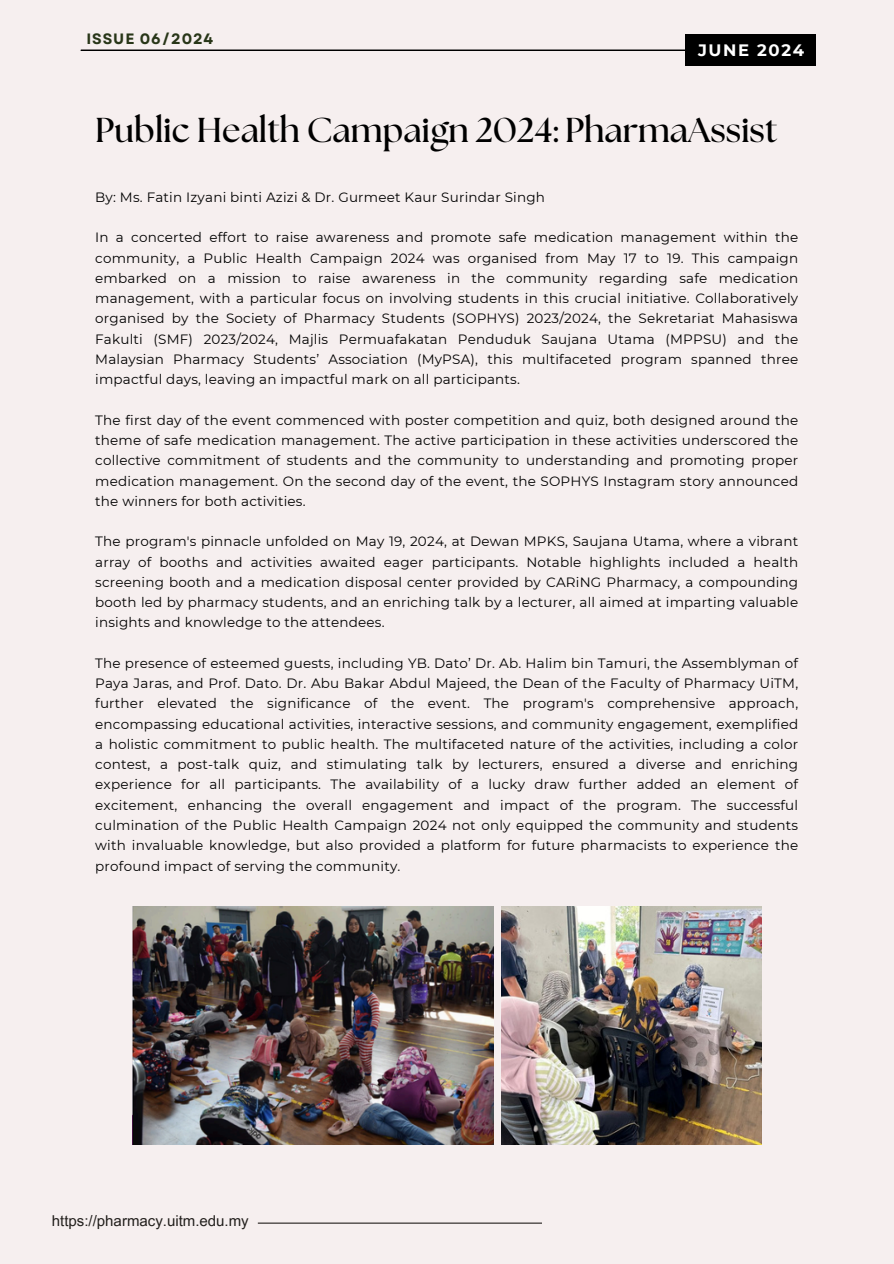
<style>
.page{position:relative;width:894px;height:1264px;background:#fff}
.page>*{position:absolute;margin:0;border:0;box-sizing:border-box;transform-origin:0 0}
.t1{font:700 34.5px "The Seasons";color:#000}
.t2{font:700 16.5px "Montserrat";letter-spacing:.1em;color:#fff}
.t3{font:15px "Arial MT Pro";color:#221f1c}
.t4{font:700 15px "Garet";letter-spacing:.06em;color:#283618}
.t5{font:13.5px/20.2px "Montserrat";letter-spacing:.015em;color:#000;text-align:justify}
</style>
<div class="page">
<div style="left:0;top:0;width:893px;height:1263px;background:#f6efef"></div>
<hr style="left:258px;top:1222px;width:284px;height:1px;background:#221f1c">
<img style="left:501px;top:906px;width:260px;height:238px">
<img style="left:132px;top:906px;width:361px;height:238px">
<hr style="left:81px;top:50px;width:731px;height:1px;background:#000">
<div style="left:684px;top:35px;width:131px;height:31px;background:#000"></div>
<p class="t4" style="left:86px;top:28px;width:128px">ISSUE 06/2024</p>
<p class="t2" style="left:697px;top:40px;width:108px">JUNE 2024</p>
<h1 class="t1" style="left:95px;top:114px;width:683px">Public Health Campaign 2024: PharmaAssist</h1>
<h1 class="t5" style="left:95px;top:187px;width:451px">By: Ms. Fatin Izyani binti Azizi &amp; Dr. Gurmeet Kaur Surindar Singh</h1>
<p class="t5" style="left:95px;top:227px;width:704px">In a concerted effort to raise awareness and promote safe medication management within the community, a Public Health Campaign 2024 was organised from May 17 to 19. This campaign embarked on a mission to raise awareness in the community regarding safe medication management, with a particular focus on involving students in this crucial initiative. Collaboratively organised by the Society of Pharmacy Students (SOPHYS) 2023/2024, the Sekretariat Mahasiswa Fakulti (SMF) 2023/2024, Majlis Permuafakatan Penduduk Saujana Utama (MPPSU) and the Malaysian Pharmacy Students’ Association (MyPSA), this multifaceted program spanned three impactful days, leaving an impactful mark on all participants.</p>
<p class="t5" style="left:95px;top:410px;width:704px">The first day of the event commenced with poster competition and quiz, both designed around the theme of safe medication management. The active participation in these activities underscored the collective commitment of students and the community to understanding and promoting proper medication management. On the second day of the event, the SOPHYS Instagram story announced the winners for both activities.</p>
<p class="t5" style="left:95px;top:531px;width:704px">The program's pinnacle unfolded on May 19, 2024, at Dewan MPKS, Saujana Utama, where a vibrant array of booths and activities awaited eager participants. Notable highlights included a health screening booth and a medication disposal center provided by CARiNG Pharmacy, a compounding booth led by pharmacy students, and an enriching talk by a lecturer, all aimed at imparting valuable insights and knowledge to the attendees.</p>
<p class="t5" style="left:95px;top:653px;width:704px">The presence of esteemed guests, including YB. Dato’ Dr. Ab. Halim bin Tamuri, the Assemblyman of Paya Jaras, and Prof. Dato. Dr. Abu Bakar Abdul Majeed, the Dean of the Faculty of Pharmacy UiTM, further elevated the significance of the event. The program's comprehensive approach, encompassing educational activities, interactive sessions, and community engagement, exemplified a holistic commitment to public health. The multifaceted nature of the activities, including a color contest, a post-talk quiz, and stimulating talk by lecturers, ensured a diverse and enriching experience for all participants. The availability of a lucky draw further added an element of excitement, enhancing the overall engagement and impact of the program. The successful culmination of the Public Health Campaign 2024 not only equipped the community and students with invaluable knowledge, but also provided a platform for future pharmacists to experience the profound impact of serving the community.</p>
<p class="t3" style="left:52px;top:1215px;width:198px">https://pharmacy.uitm.edu.my</p>
</div>
